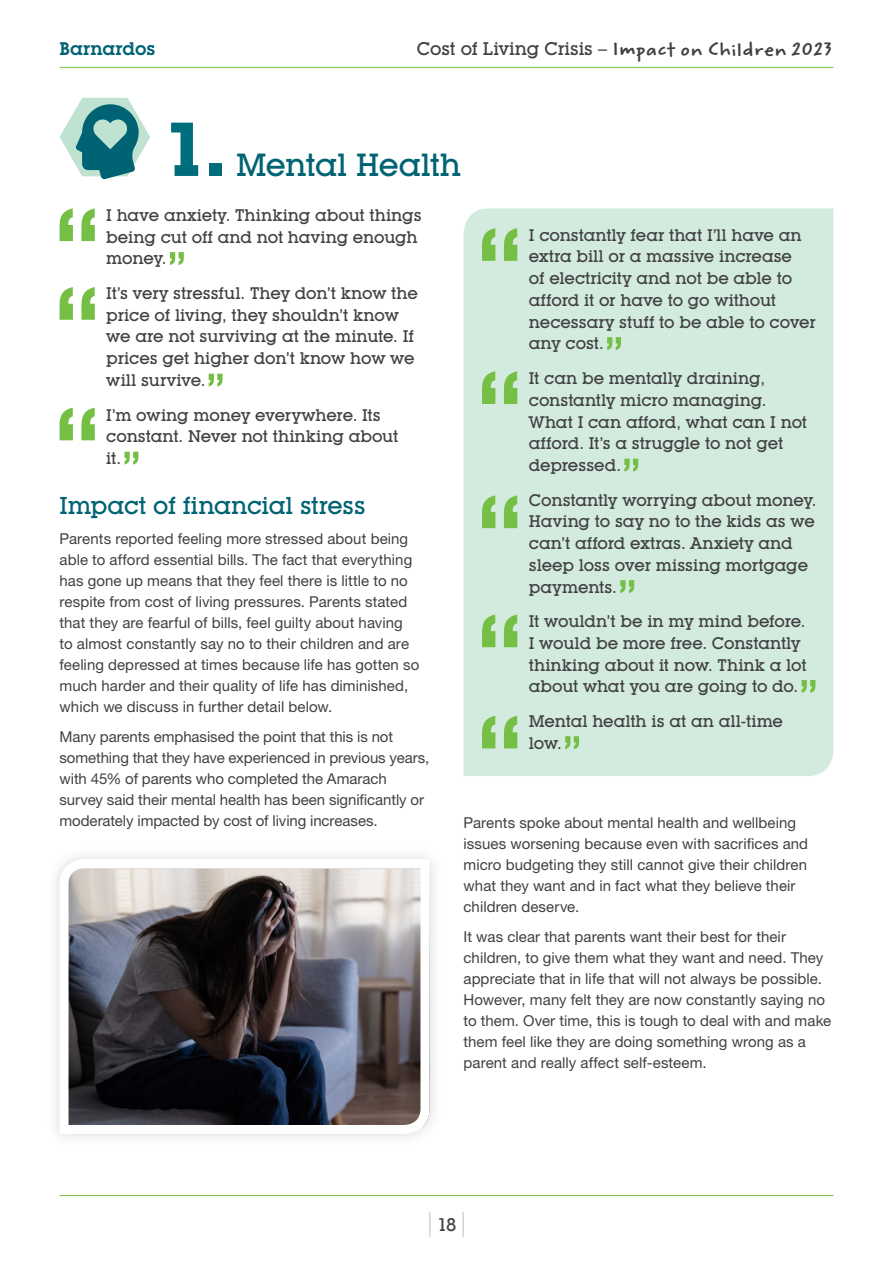
<style>
.page{position:relative;width:893px;height:1263px;background:#fff}
.page>*{position:absolute;margin:0;border:0;box-sizing:border-box;transform-origin:0 0}
.t1{font:700 75px "Lubalin Graph IT Cby BT";color:#006d7d}
.t2{font:500 53.25px "Lubalin Graph IT Cby BT";color:#75c044}
.t3{font:500 31.5px "Lubalin Graph IT Cby BT";letter-spacing:-.02em;color:#006373}
.t4{font:500 24px "Lubalin Graph IT Cby BT";letter-spacing:-.01em;color:#006373}
.t5{font:700 18px "Weber Hand ITC Std";letter-spacing:-.01em;color:#414042}
.t6{font:600 18px "Lubalin Graph IT Cby BT";letter-spacing:-.005em;color:#006373}
.t7{font:500 18px "Lubalin Graph IT Cby BT";color:#414042}
.t8{font:500 16.5px/21.8px "Lubalin Graph IT Cby BT";letter-spacing:-.01em;color:#414042}
.t9{font:15px/21px "Helvetica Neue";letter-spacing:.005em;color:#414042}
.s1{font-family:"Lubalin Graph IT Cby BT";font-weight:500}
</style>
<div class="page">
<hr style="left:60px;top:67px;width:773px;height:1px;background:#75c044">
<hr style="left:60px;top:1195px;width:773px;height:1px;background:#75c044">
<svg style="left:463px;top:1212px;width:1px;height:25px"></svg>
<svg style="left:429px;top:1212px;width:1px;height:25px"></svg>
<svg style="left:60px;top:98px;width:90px;height:81px"></svg>
<svg style="left:60px;top:208px;width:35px;height:33px"></svg>
<svg style="left:60px;top:287px;width:35px;height:33px"></svg>
<svg style="left:60px;top:408px;width:35px;height:32px"></svg>
<div style="left:463px;top:208px;width:370px;height:568px;background:#d2ebde"></div>
<svg style="left:482px;top:228px;width:35px;height:33px"></svg>
<svg style="left:482px;top:371px;width:35px;height:33px"></svg>
<svg style="left:482px;top:495px;width:35px;height:33px"></svg>
<svg style="left:482px;top:614px;width:35px;height:33px"></svg>
<svg style="left:482px;top:716px;width:35px;height:32px"></svg>
<svg style="left:55px;top:855px;width:379px;height:283px"></svg>
<p class="t6" style="left:60px;top:37px;width:98px">Barnardos</p>
<p class="t5" style="left:417px;top:37px;width:418px"><span class="s1">Cost of Living Crisis –</span> Impact on Children 2023</p>
<h1 class="t1" style="left:163px;top:104px;width:65px">1.</h1>
<h3 class="t3" style="left:236px;top:146px;width:226px">Mental Health</h3>
<p class="t8" style="left:106px;top:204px;width:317px">I have anxiety. Thinking about things being cut off and not having enough money.</p>
<p class="t8" style="left:106px;top:282px;width:313px">It’s very stressful. They don’t know the</p>
<h2 class="t2" style="left:167px;top:239px;width:21px">”</h2>
<p class="t8" style="left:106px;top:304px;width:310px">price of living, they shouldn’t know we are not surviving at the minute. If prices get higher don’t know how we will survive.</p>
<p class="t8" style="left:106px;top:404px;width:276px">I’m owing money everywhere. Its</p>
<h2 class="t2" style="left:206px;top:360px;width:21px">”</h2>
<p class="t8" style="left:106px;top:425px;width:293px">constant. Never not thinking about it.</p>
<h2 class="t2" style="left:121px;top:438px;width:21px">”</h2>
<h3 class="t4" style="left:60px;top:491px;width:308px">Impact of financial stress</h3>
<p class="t9" style="left:60px;top:527px;width:361px">Parents reported feeling more stressed about being able to afford essential bills. The fact that everything has gone up means that they feel there is little to no respite from cost of living pressures. Parents stated that they are fearful of bills, feel guilty about having to almost constantly say no to their children and are feeling depressed at times because life has gotten so much harder and their quality of life has diminished, which we discuss in further detail below.</p>
<p class="t9" style="left:60px;top:726px;width:371px">Many parents emphasised the point that this is not something that they have experienced in previous years, with 45% of parents who completed the Amarach survey said their mental health has been significantly or moderately impacted by cost of living increases.</p>
<p class="t8" style="left:529px;top:224px;width:289px">I constantly fear that I’ll have an extra bill or a massive increase<br>of electricity and not be able to afford it or have to go without necessary stuff to be able to cover any cost.</p>
<p class="t8" style="left:529px;top:367px;width:238px">It can be mentally draining,</p>
<h2 class="t2" style="left:604px;top:324px;width:21px">”</h2>
<p class="t8" style="left:529px;top:389px;width:280px">constantly micro managing.<br>What I can afford, what can I not afford. It’s a struggle to not get depressed.</p>
<p class="t8" style="left:529px;top:489px;width:289px">Constantly worrying about money.</p>
<h2 class="t2" style="left:621px;top:445px;width:21px">”</h2>
<p class="t8" style="left:529px;top:510px;width:288px">Having to say no to the kids as we can’t afford extras. Anxiety and sleep loss over missing mortgage payments.</p>
<p class="t8" style="left:529px;top:610px;width:278px">It wouldn’t be in my mind before.</p>
<h2 class="t2" style="left:617px;top:567px;width:21px">”</h2>
<p class="t8" style="left:529px;top:632px;width:279px">I would be more free. Constantly thinking about it now. Think a lot about what you are going to do.</p>
<p class="t8" style="left:529px;top:710px;width:256px">Mental health is at an all-time</p>
<h2 class="t2" style="left:798px;top:666px;width:21px">”</h2>
<p class="t8" style="left:529px;top:732px;width:35px">low.</p>
<h2 class="t2" style="left:562px;top:723px;width:21px">”</h2>
<p class="t9" style="left:463px;top:812px;width:346px">Parents spoke about mental health and wellbeing issues worsening because even with sacrifices and micro budgeting they still cannot give their children what they want and in fact what they believe their children deserve.</p>
<p class="t9" style="left:463px;top:926px;width:369px">It was clear that parents want their best for their children, to give them what they want and need. They appreciate that in life that will not always be possible.<br>However, many felt they are now constantly saying no to them. Over time, this is tough to deal with and make them feel like they are doing something wrong as a parent and really affect self-esteem.</p>
<p class="t7" style="left:437px;top:1213px;width:21px">18</p>
</div>
